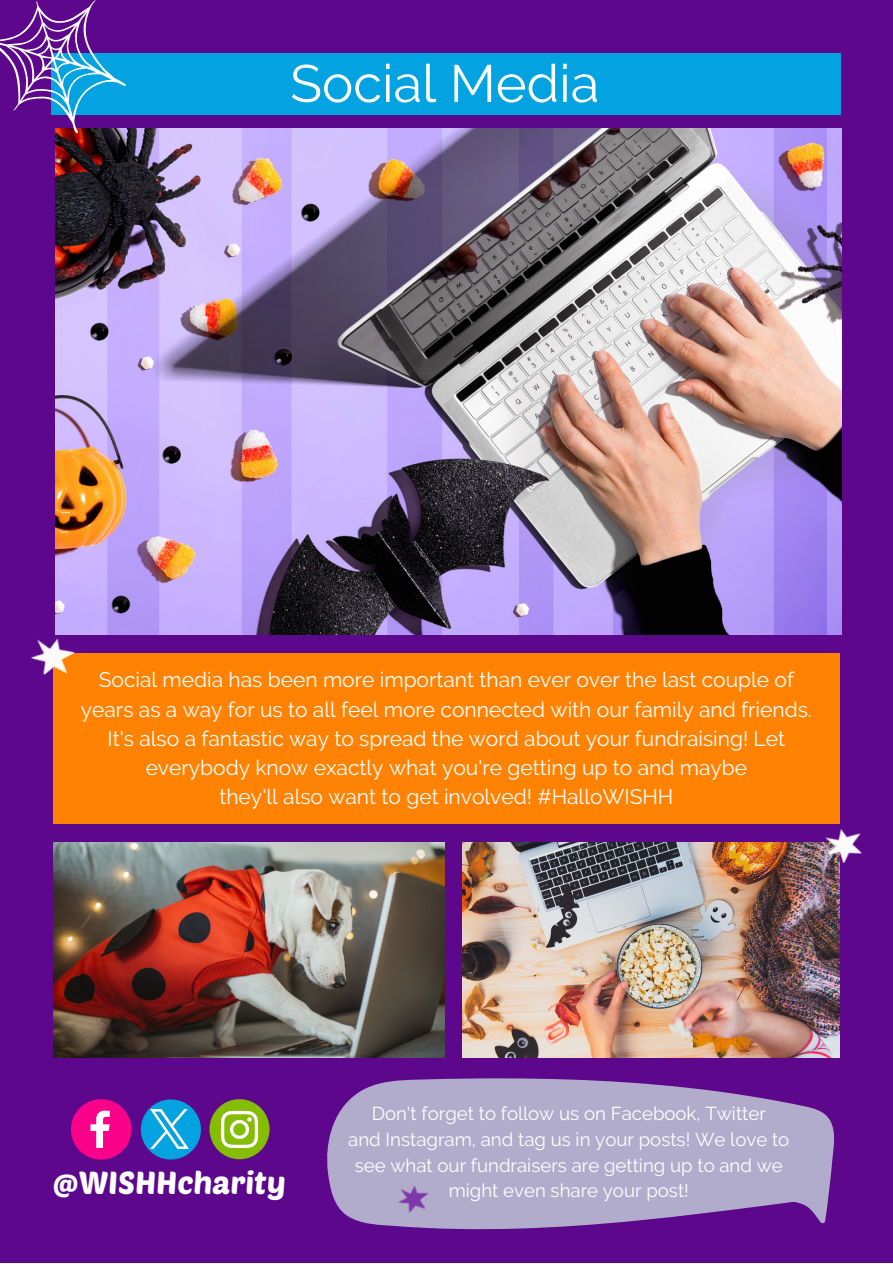
<style>
.page{position:relative;width:893px;height:1264px;background:#fff}
.page>*{position:absolute;margin:0;border:0;box-sizing:border-box;transform-origin:0 0}
.t1{font:52.5px "Raleway";color:#fff}
.t2{font:31.5px "Poetsen One";color:#fff}
.t3{font:21px/29.2px "Raleway";color:#fff;text-align:center}
.t4{font:18.6px/25.8px "Raleway";color:#fff;text-align:center}
</style>
<div class="page">
<img style="left:0;top:0;width:892px;height:1262px">
<p class="t1" style="left:290px;top:53px;width:310px">Social Media</p>
<p class="t3" style="left:99px;top:665px;width:696px">Social media has been more important than ever over the last couple of</p>
<p class="t3" style="left:81px;top:694px;width:732px">years as a way for us to all feel more connected with our family and friends.<br>It's also a fantastic way to spread the word about your fundraising! Let everybody know exactly what you're getting up to and maybe</p>
<p class="t3" style="left:219px;top:782px;width:455px">they'll also want to get involved! #HalloWISHH</p>
<p class="t2" style="left:53px;top:1162px;width:234px">@WISHHcharity</p>
<p class="t4" style="left:372px;top:1100px;width:395px">Don't forget to follow us on Facebook, Twitter</p>
<p class="t4" style="left:348px;top:1126px;width:442px">and Instagram, and tag us in your posts! We love to see what our fundraisers are getting up to and we might even share your post!</p>
</div>
